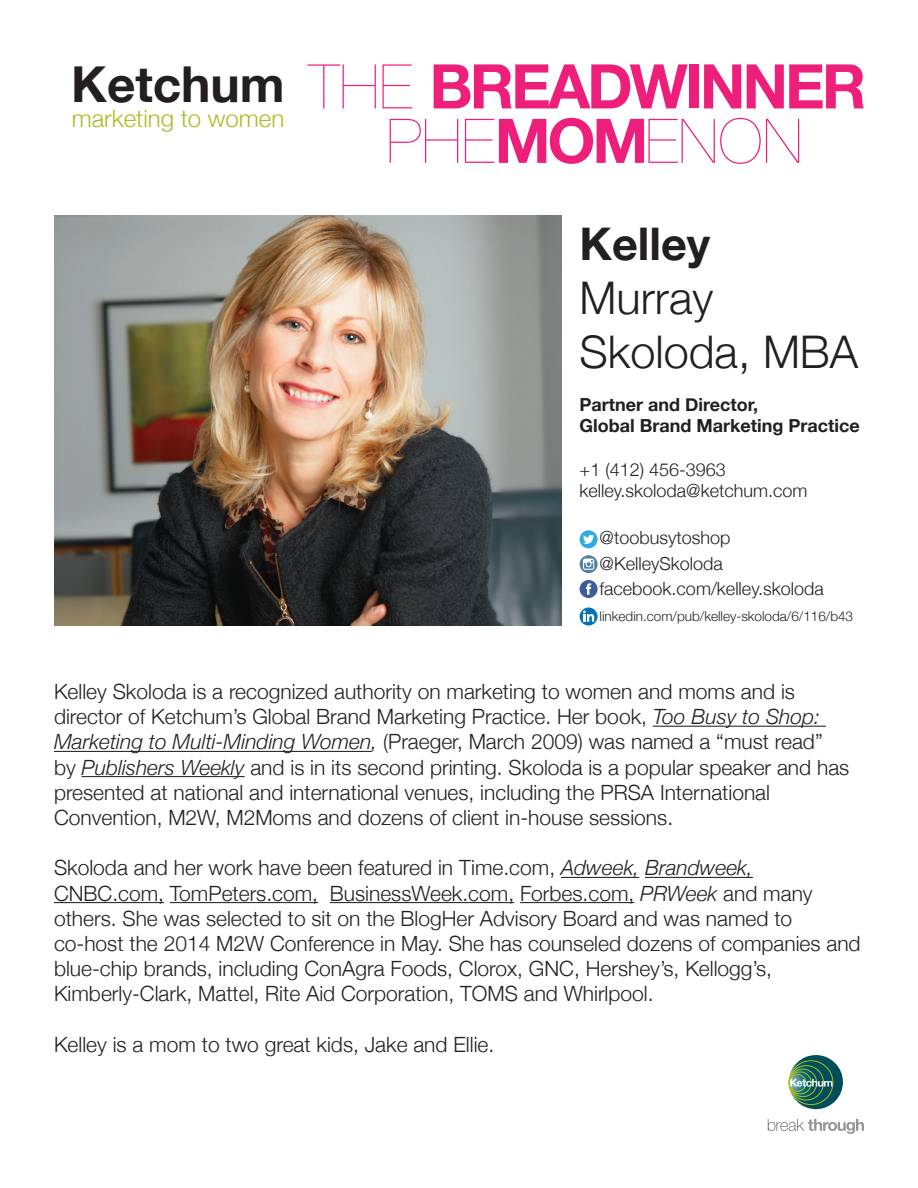
<style>
.page{position:relative;width:918px;height:1188px;background:#fff}
.page>*{position:absolute;margin:0;border:0;box-sizing:border-box;transform-origin:0 0}
.t1{font:700 49.5px "Helvetica Neue";color:#231f20}
.t2{font:300 45px "Helvetica Neue";color:#231f20}
.t3{font:700 45px "Helvetica Neue";color:#231f20}
.t4{font:300 24px "Helvetica Neue";color:#a9bd27}
.t5{font:300 21px/25.2px "Helvetica Neue";color:#231f20}
.t6{font:300 18px "Helvetica Neue";color:#231f20}
.t7{font:700 18px/21.6px "Helvetica Neue";color:#231f20}
.t8{font:300 13.5px "Helvetica Neue";color:#231f20}
.s1{font-style:italic}
</style>
<div class="page">
<svg style="left:307px;top:64px;width:69px;height:44px"></svg>
<svg style="left:382px;top:64px;width:30px;height:44px"></svg>
<svg style="left:434px;top:64px;width:254px;height:44px"></svg>
<div style="left:689px;top:64px;width:10px;height:44px;background:#ee1e7b"></div>
<svg style="left:704px;top:64px;width:37px;height:44px"></svg>
<svg style="left:747px;top:64px;width:117px;height:44px"></svg>
<svg style="left:390px;top:119px;width:68px;height:44px"></svg>
<svg style="left:465px;top:118px;width:334px;height:46px"></svg>
<hr style="left:653px;top:726px;width:173px;height:1px;background:#231f20">
<hr style="left:54px;top:751px;width:317px;height:1px;background:#231f20">
<hr style="left:82px;top:776px;width:163px;height:1px;background:#231f20">
<hr style="left:561px;top:877px;width:78px;height:1px;background:#231f20">
<hr style="left:645px;top:877px;width:108px;height:1px;background:#231f20">
<hr style="left:54px;top:902px;width:110px;height:1px;background:#231f20">
<hr style="left:170px;top:902px;width:148px;height:1px;background:#231f20">
<hr style="left:330px;top:902px;width:184px;height:1px;background:#231f20">
<hr style="left:520px;top:902px;width:114px;height:1px;background:#231f20">
<img style="left:54px;top:216px;width:508px;height:410px">
<svg style="left:768px;top:1119px;width:96px;height:15px"></svg>
<svg style="left:789px;top:1055px;width:54px;height:54px;background:#1c6358"></svg>
<div style="left:789px;top:1061px;width:44px;height:44px;border:1px solid #aebc21;border-radius:50%"></div>
<div style="left:789px;top:1065px;width:35px;height:35px;border:1px solid #aebc21;border-radius:50%"></div>
<div style="left:789px;top:1069px;width:28px;height:28px;border:1px solid #aebc21;border-radius:50%"></div>
<div style="left:789px;top:1072px;width:23px;height:22px;border:1px solid #aebc21;border-radius:50%"></div>
<div style="left:789px;top:1074px;width:17px;height:18px;border:1px solid #aebc21;border-radius:50%"></div>
<svg style="left:790px;top:1079px;width:42px;height:8px"></svg>
<div style="left:580px;top:530px;width:18px;height:18px;background:#2eabe0;border-radius:50%"></div>
<svg style="left:583px;top:535px;width:11px;height:9px"></svg>
<svg style="left:580px;top:555px;width:18px;height:18px"></svg>
<svg style="left:583px;top:559px;width:11px;height:11px"></svg>
<div style="left:580px;top:580px;width:18px;height:18px;background:#3d5c9c;border-radius:50%"></div>
<svg style="left:586px;top:583px;width:5px;height:12px"></svg>
<svg style="left:580px;top:608px;width:18px;height:18px"></svg>
<svg style="left:583px;top:611px;width:11px;height:11px"></svg>
<p class="t1" style="left:71px;top:45px;width:215px">Ketchum</p>
<p class="t4" style="left:72px;top:99px;width:214px">marketing to women</p>
<p class="t3" style="left:580px;top:208px;width:132px">Kelley</p>
<p class="t2" style="left:580px;top:261px;width:135px">Murray</p>
<p class="t2" style="left:580px;top:315px;width:280px">Skoloda, MBA</p>
<p class="t7" style="left:580px;top:394px;width:282px">Partner and Director,<br>Global Brand Marketing Practice</p>
<p class="t6" style="left:580px;top:455px;width:148px">+1 (412) 456-3963</p>
<p class="t6" style="left:580px;top:476px;width:229px">kelley.skoloda@ketchum.com</p>
<p class="t6" style="left:600px;top:523px;width:132px">@toobusytoshop</p>
<p class="t6" style="left:600px;top:549px;width:125px">@KelleySkoloda</p>
<p class="t6" style="left:600px;top:574px;width:226px">facebook.com/kelley.skoloda</p>
<p class="t8" style="left:600px;top:605px;width:255px">linkedin.com/pub/kelley-skoloda/6/116/b43</p>
<p class="t5" style="left:54px;top:678px;width:797px">Kelley Skoloda is a recognized authority on marketing to women and moms and is director of Ketchum’s Global Brand Marketing Practice. Her book, <span class="s1">Too Busy to Shop:<br>Marketing to Multi-Minding Women,</span> (Praeger, March 2009) was named a “must read” by <span class="s1">Publishers Weekly</span> and is in its second printing. Skoloda is a popular speaker and has presented at national and international venues, including the PRSA International Convention, M2W, M2Moms and dozens of client in-house sessions.</p>
<p class="t5" style="left:54px;top:854px;width:808px">Skoloda and her work have been featured in Time.com, <span class="s1">Adweek, Brandweek, </span>CNBC.com, TomPeters.com, BusinessWeek.com, Forbes.com, <span class="s1">PRWeek</span> and many others. She was selected to sit on the BlogHer Advisory Board and was named to co-host the 2014 M2W Conference in May. She has counseled dozens of companies and blue-chip brands, including ConAgra Foods, Clorox, GNC, Hershey’s, Kellogg’s, Kimberly-Clark, Mattel, Rite Aid Corporation, TOMS and Whirlpool.</p>
<p class="t5" style="left:54px;top:1030px;width:442px">Kelley is a mom to two great kids, Jake and Ellie.</p>
</div>
